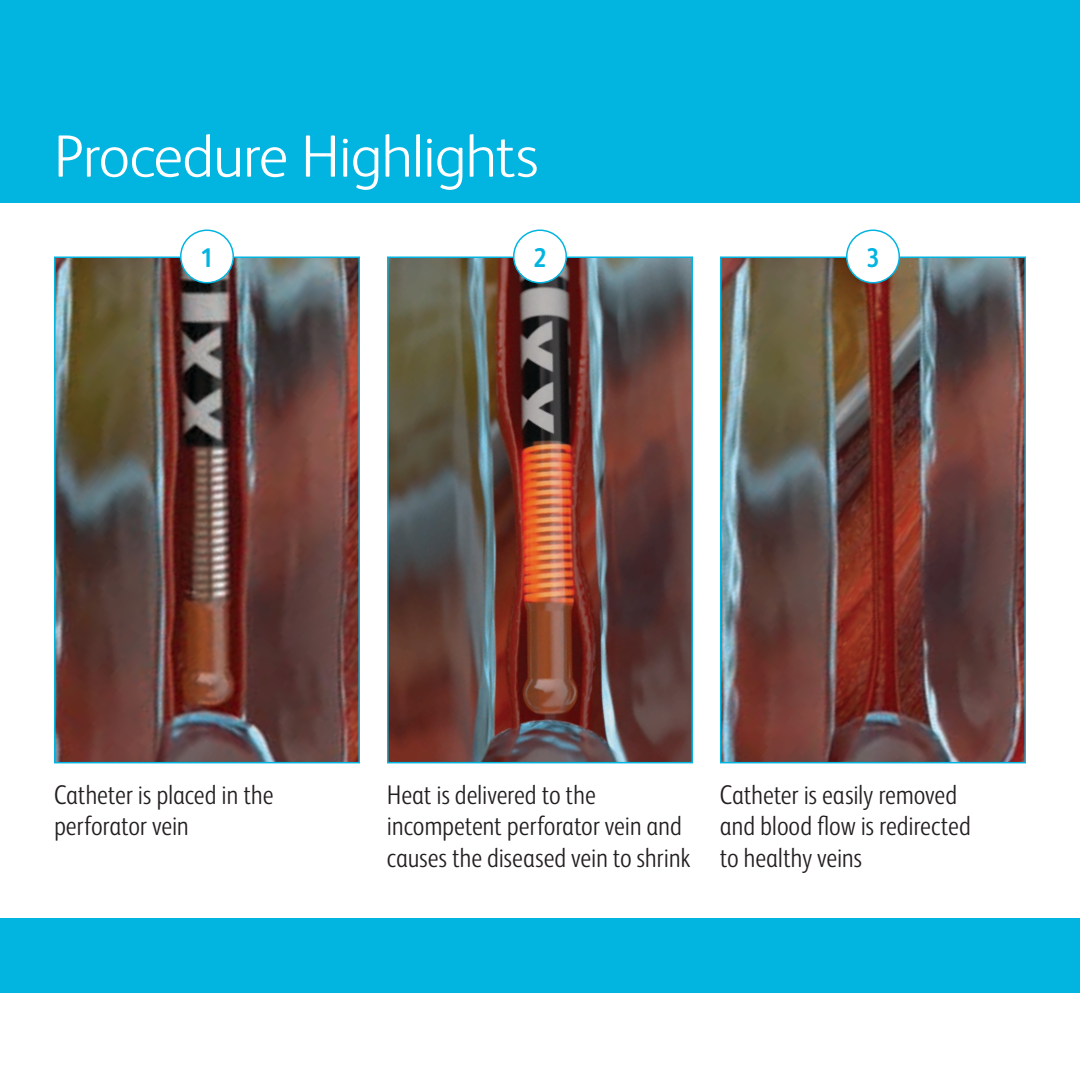
<style>
.page{position:relative;width:1080px;height:1080px;background:#fff}
.page>*{position:absolute;margin:0;border:0;box-sizing:border-box;transform-origin:0 0}
.t1{font:300 60px "FS Albert Pro";letter-spacing:-.015em;color:#fff}
.t2{font:300 27px/31.5px "FS Albert Pro Narrow";letter-spacing:-.01em;color:#231f20}
.t3{font:700 27px "FS Albert Pro Narrow";color:#02b4e0}
</style>
<div class="page">
<div style="left:0;top:918px;width:1080px;height:74px;background:#02b4e0"></div>
<div style="left:0;top:0;width:1080px;height:202px;background:#02b4e0"></div>
<img style="left:57px;top:259px;width:300px;height:501px">
<div style="left:54px;top:256px;width:306px;height:507px;border:2px solid #02b4e0"></div>
<img style="left:723px;top:259px;width:300px;height:501px">
<div style="left:720px;top:256px;width:306px;height:507px;border:2px solid #02b4e0"></div>
<img style="left:390px;top:259px;width:300px;height:501px">
<div style="left:387px;top:256px;width:306px;height:507px;border:2px solid #02b4e0"></div>
<div style="left:181px;top:230px;width:52px;height:53px;background:#fff;border-radius:50%"></div>
<div style="left:180px;top:230px;width:54px;height:54px;border:2px solid #02b4e0;border-radius:50%"></div>
<div style="left:514px;top:230px;width:52px;height:53px;background:#fff;border-radius:50%"></div>
<div style="left:513px;top:230px;width:54px;height:54px;border:2px solid #02b4e0;border-radius:50%"></div>
<div style="left:847px;top:230px;width:52px;height:53px;background:#fff;border-radius:50%"></div>
<div style="left:846px;top:230px;width:54px;height:54px;border:2px solid #02b4e0;border-radius:50%"></div>
<h1 class="t1" style="left:54px;top:115px;width:486px">Procedure Highlights</h1>
<p class="t3" style="left:200px;top:238px;width:15px">1</p>
<p class="t3" style="left:533px;top:238px;width:15px">2</p>
<p class="t3" style="left:866px;top:238px;width:15px">3</p>
<p class="t2" style="left:54px;top:777px;width:221px">Catheter is placed in the perforator vein</p>
<p class="t2" style="left:387px;top:777px;width:305px">Heat is delivered to the incompetent perforator vein and causes the diseased vein to shrink</p>
<p class="t2" style="left:720px;top:777px;width:253px">Catheter is easily removed and blood flow is redirected to healthy veins</p>
</div>
